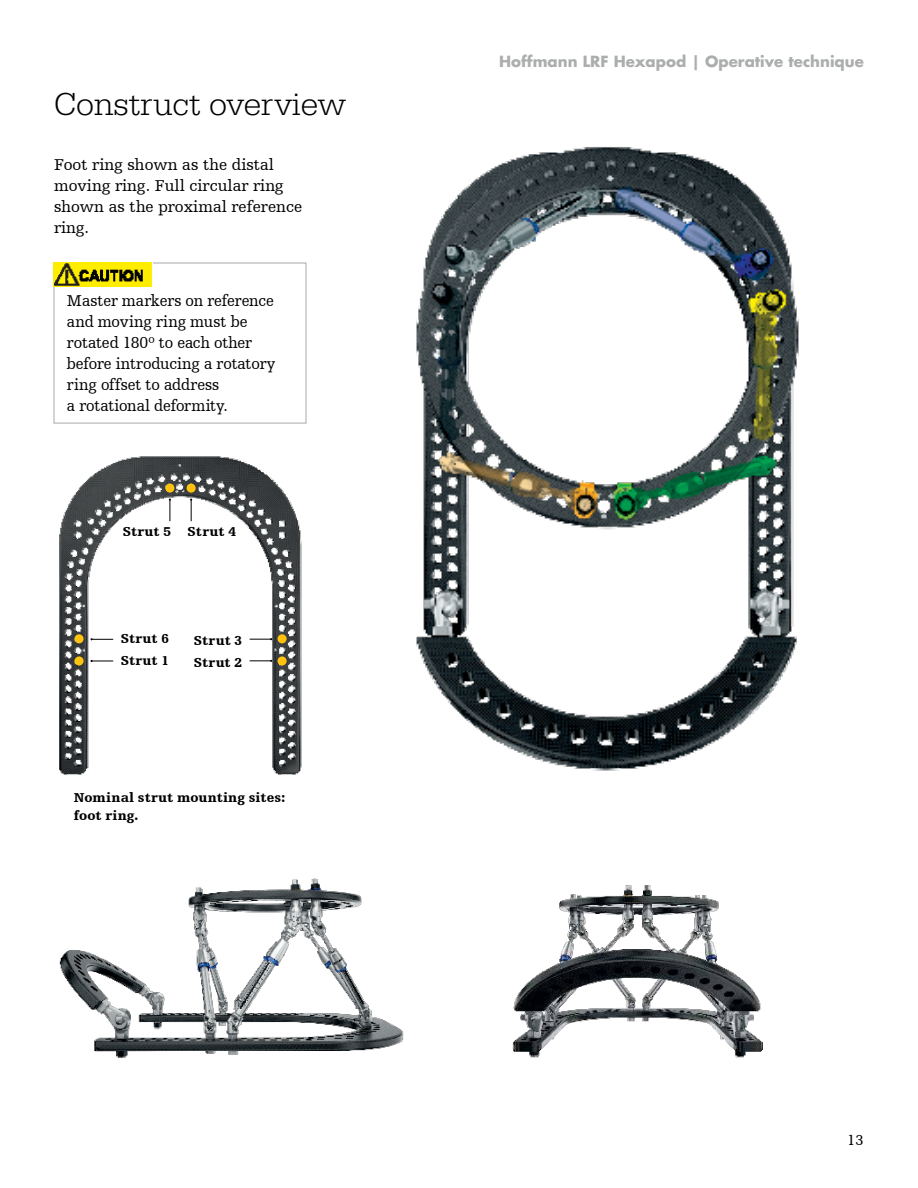
<style>
.page{position:relative;width:918px;height:1188px;background:#fff}
.page>*{position:absolute;margin:0;border:0;box-sizing:border-box;transform-origin:0 0}
.t1{font:300 33px "URW Egyptienne TOT";color:#000}
.t2{font:16.5px/21px "Humanist Slabserif 712 BT";color:#000;scale:.96 1}
.t3{font:16.5px/21px "Humanist Slabserif 712 BT";color:#000}
.t4{font:700 15px "Futura Std";color:#abaead}
.t5{font:15px "Humanist Slabserif 712 BT";color:#000}
.t6{font:900 13.5px/18px "Humanist Slabserif 712 BT";letter-spacing:.01em;color:#000}
</style>
<div class="page">
<img style="left:416px;top:147px;width:383px;height:624px">
<img style="left:59px;top:456px;width:243px;height:319px">
<div style="left:187px;top:484px;width:9px;height:9px;background:#ffc20e;border-radius:50%"></div>
<div style="left:278px;top:634px;width:9px;height:9px;background:#ffc20e;border-radius:50%"></div>
<div style="left:75px;top:634px;width:9px;height:9px;background:#ffc20e;border-radius:50%"></div>
<div style="left:278px;top:656px;width:9px;height:10px;background:#ffc20e;border-radius:50%"></div>
<div style="left:75px;top:656px;width:9px;height:10px;background:#ffc20e;border-radius:50%"></div>
<div style="left:165px;top:484px;width:9px;height:9px;background:#ffc20e;border-radius:50%"></div>
<svg style="left:91px;top:660px;width:22px;height:2px"></svg>
<svg style="left:250px;top:638px;width:22px;height:2px"></svg>
<svg style="left:190px;top:499px;width:2px;height:22px"></svg>
<svg style="left:169px;top:499px;width:2px;height:22px"></svg>
<svg style="left:91px;top:638px;width:22px;height:2px"></svg>
<svg style="left:250px;top:660px;width:22px;height:2px"></svg>
<img style="left:59px;top:878px;width:345px;height:180px">
<img style="left:512px;top:885px;width:251px;height:173px">
<div style="left:54px;top:263px;width:252px;height:160px;border:1px solid #a7a9ac"></div>
<img style="left:53px;top:263px;width:99px;height:24px">
<h1 class="t1" style="left:54px;top:85px;width:294px">Construct overview</h1>
<p class="t3" style="left:54px;top:153px;width:250px">Foot ring shown as the distal moving ring. Full circular ring shown as the proximal reference ring.</p>
<p class="t2" style="left:67px;top:289px;width:219px">Master markers on reference and moving ring must be rotated 180º to each other before introducing a rotatory ring offset to address<br>a rotational deformity.</p>
<p class="t6" style="left:123px;top:522px;width:115px">Strut 5 Strut 4</p>
<p class="t6" style="left:121px;top:630px;width:50px">Strut 6</p>
<p class="t6" style="left:121px;top:651px;width:50px">Strut 1</p>
<p class="t6" style="left:194px;top:631px;width:50px">Strut 3</p>
<p class="t6" style="left:194px;top:653px;width:50px">Strut 2</p>
<p class="t6" style="left:74px;top:788px;width:213px">Nominal strut mounting sites: foot ring.</p>
<p class="t4" style="left:499px;top:51px;width:366px">Hoffmann LRF Hexapod | Operative technique</p>
<p class="t5" style="left:847px;top:1131px;width:18px">13</p>
</div>
